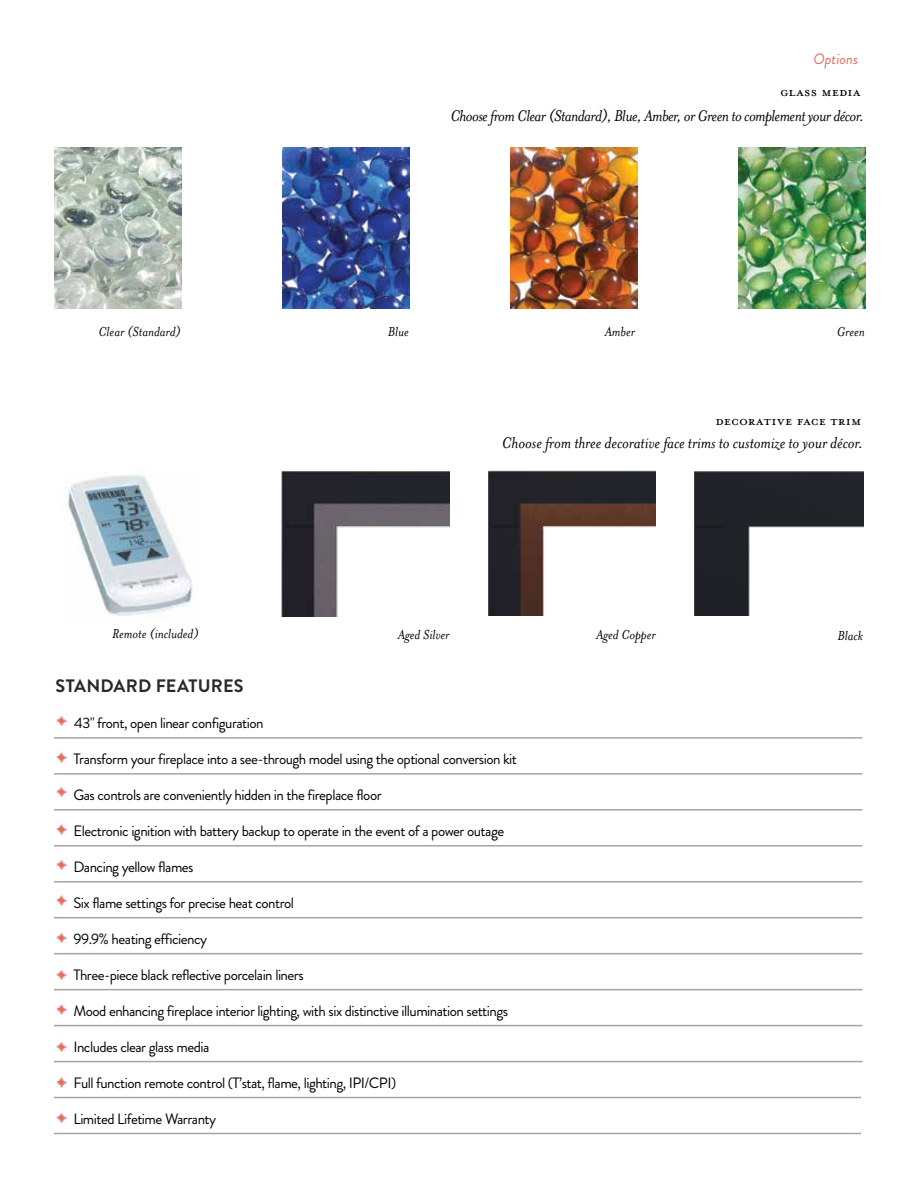
<style>
.page{position:relative;width:918px;height:1188px;background:#fff}
.page>*{position:absolute;margin:0;border:0;box-sizing:border-box;transform-origin:0 0}
.t1{font:italic 18px "Mrs Eaves OT";letter-spacing:-.03em;color:#000}
.t2{font:italic 18px "Mrs Eaves OT";letter-spacing:-.005em;color:#000}
.t3{font:18px "Mrs Eaves All Petite Caps OT";letter-spacing:.005em;color:#000}
.t4{font:700 18px "Brandon Grotesque";letter-spacing:.015em;color:#252a2e}
.t5{font:15px "Brandon Grotesque";letter-spacing:-.035em;color:#000}
.t6{font:italic 15px "Mrs Eaves OT";color:#000}
.t7{font:italic 15px "Brandon Grotesque";color:#e66b5b}
</style>
<div class="page">
<hr style="left:54px;top:737px;width:808px;height:2px;background:#aca39b">
<hr style="left:54px;top:773px;width:808px;height:2px;background:#aca39b">
<hr style="left:54px;top:809px;width:808px;height:2px;background:#aca39b">
<hr style="left:54px;top:845px;width:808px;height:2px;background:#aca39b">
<hr style="left:54px;top:881px;width:808px;height:2px;background:#aca39b">
<hr style="left:54px;top:917px;width:808px;height:1px;background:#aca39b">
<hr style="left:54px;top:953px;width:808px;height:1px;background:#aca39b">
<hr style="left:54px;top:989px;width:808px;height:1px;background:#aca39b">
<hr style="left:54px;top:1025px;width:808px;height:1px;background:#aca39b">
<hr style="left:54px;top:1061px;width:808px;height:1px;background:#aca39b">
<hr style="left:54px;top:1097px;width:807px;height:1px;background:#aca39b">
<hr style="left:54px;top:1133px;width:807px;height:1px;background:#aca39b">
<img style="left:56px;top:716px;width:10px;height:10px">
<img style="left:56px;top:933px;width:10px;height:10px">
<img style="left:56px;top:752px;width:10px;height:11px">
<img style="left:56px;top:970px;width:10px;height:10px">
<img style="left:56px;top:787px;width:10px;height:10px">
<img style="left:56px;top:1004px;width:10px;height:11px">
<img style="left:56px;top:824px;width:10px;height:11px">
<img style="left:56px;top:1042px;width:10px;height:10px">
<img style="left:56px;top:860px;width:10px;height:10px">
<img style="left:56px;top:1077px;width:10px;height:11px">
<img style="left:56px;top:1113px;width:10px;height:10px">
<img style="left:56px;top:895px;width:10px;height:11px">
<img style="left:738px;top:147px;width:127px;height:162px">
<img style="left:510px;top:147px;width:127px;height:162px">
<img style="left:282px;top:147px;width:127px;height:162px">
<img style="left:54px;top:147px;width:127px;height:162px">
<img style="left:67px;top:475px;width:126px;height:141px">
<img style="left:694px;top:471px;width:169px;height:145px">
<img style="left:488px;top:471px;width:168px;height:145px">
<img style="left:282px;top:471px;width:168px;height:146px">
<p class="t7" style="left:813px;top:48px;width:46px">Options</p>
<p class="t3" style="left:780px;top:81px;width:82px">GLASS MEDIA</p>
<p class="t1" style="left:450px;top:106px;width:415px">Choose from Clear (Standard), Blue, Amber, or Green to complement your décor.</p>
<p class="t6" style="left:99px;top:323px;width:84px">Clear (Standard)</p>
<p class="t6" style="left:388px;top:323px;width:22px">Blue</p>
<p class="t6" style="left:605px;top:323px;width:32px">Amber</p>
<p class="t6" style="left:837px;top:323px;width:30px">Green</p>
<p class="t3" style="left:715px;top:410px;width:147px">DECORATIVE FACE TRIM</p>
<p class="t6" style="left:112px;top:625px;width:88px">Remote (included)</p>
<p class="t2" style="left:502px;top:433px;width:363px">Choose from three decorative face trims to customize to your décor.</p>
<p class="t6" style="left:398px;top:626px;width:53px">Aged Silver</p>
<p class="t6" style="left:596px;top:627px;width:61px">Aged Copper</p>
<p class="t6" style="left:838px;top:628px;width:27px">Black</p>
<p class="t4" style="left:56px;top:673px;width:190px">STANDARD FEATURES</p>
<p class="t5" style="left:74px;top:713px;width:191px">43" front, open linear configuration</p>
<p class="t5" style="left:74px;top:749px;width:445px">Transform your fireplace into a see-through model using the optional conversion kit</p>
<p class="t5" style="left:74px;top:785px;width:310px">Gas controls are conveniently hidden in the fireplace floor</p>
<p class="t5" style="left:74px;top:821px;width:432px">Electronic ignition with battery backup to operate in the event of a power outage</p>
<p class="t5" style="left:74px;top:857px;width:122px">Dancing yellow flames</p>
<p class="t5" style="left:74px;top:893px;width:222px">Six flame settings for precise heat control</p>
<p class="t5" style="left:74px;top:929px;width:135px">99.9% heating efficiency</p>
<p class="t5" style="left:74px;top:964px;width:232px">Three-piece black reflective porcelain liners</p>
<p class="t5" style="left:74px;top:1000px;width:436px">Mood enhancing fireplace interior lighting, with six distinctive illumination settings</p>
<p class="t5" style="left:74px;top:1036px;width:137px">Includes clear glass media</p>
<p class="t5" style="left:74px;top:1072px;width:324px">Full function remote control (T’stat, flame, lighting, IPI/CPI)</p>
<p class="t5" style="left:74px;top:1108px;width:144px">Limited Lifetime Warranty</p>
</div>
